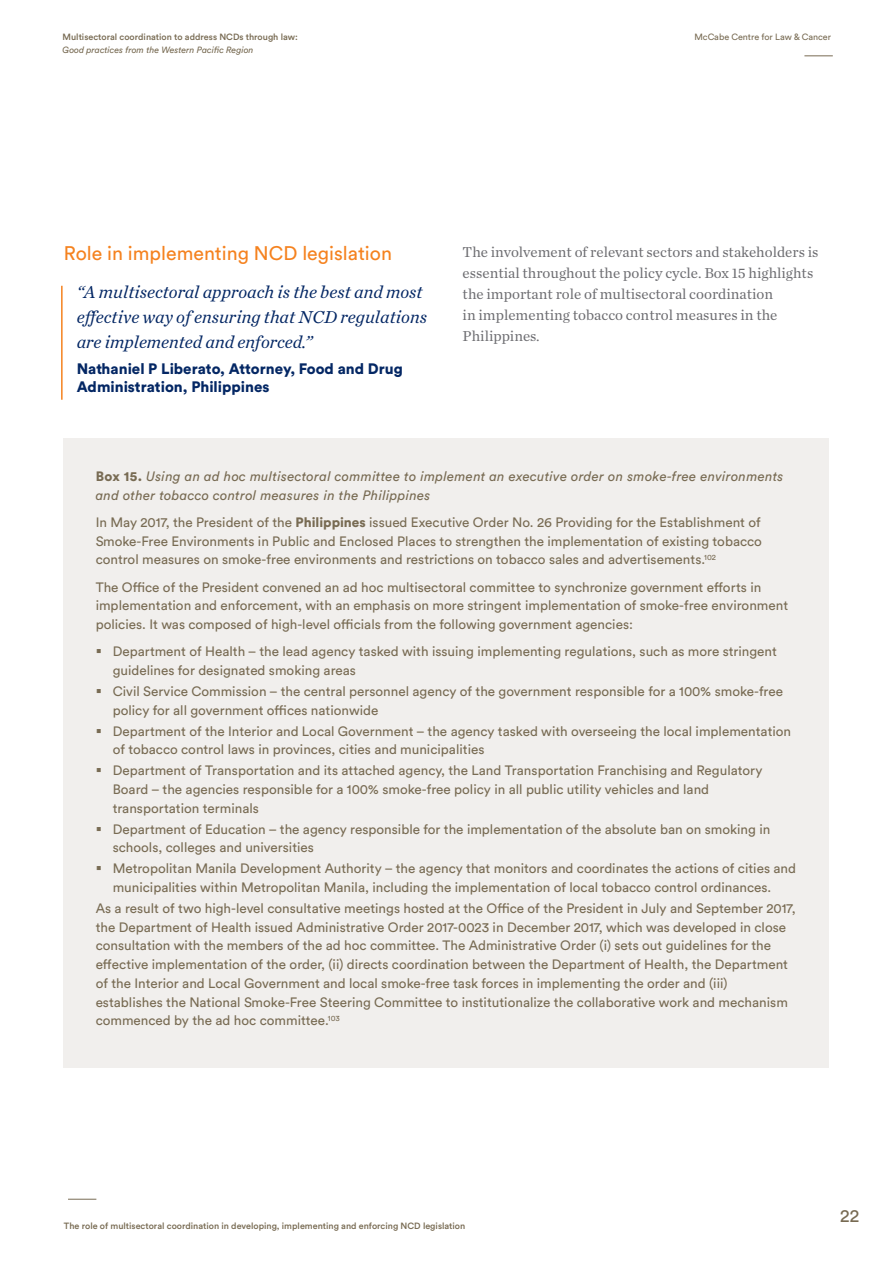
<style>
.page{position:relative;width:893px;height:1263px;background:#fff}
.page>*{position:absolute;margin:0;border:0;box-sizing:border-box;transform-origin:0 0}
.t1{font:19.5px "Circular Std";color:#f5821f}
.t2{font:italic 18px/25.2px "Chronicle Text G1";color:#042764}
.t3{font:18px "Circular Std";color:#786b53}
.t4{font:15px/21px "Chronicle Text G1";color:#6d6d71}
.t5{font:900 15px/18px "Circular Std";color:#042764}
.t6{font:13.5px/18.8px "Circular Std";color:#786b53}
.t7{font:italic 13.5px/18.8px "Circular Std";letter-spacing:.02em;color:#786b53}
.t8{font:500 9px "Circular Std";color:#786b53}
.t9{font:italic 9px "Circular Std";color:#786b53}
.t10{font:9px "Circular Std";color:#786b53}
.s1{font-weight:900;font-style:normal}
.s2{font-weight:900}
</style>
<div class="page">
<hr style="left:61px;top:286px;width:2px;height:114px;background:#f5821f">
<svg style="left:68px;top:1199px;width:28px;height:1px"></svg>
<svg style="left:804px;top:55px;width:29px;height:1px"></svg>
<div style="left:64px;top:438px;width:765px;height:629px;background:#f1efed"></div>
<p class="t8" style="left:63px;top:31px;width:237px">Multisectoral coordination to address NCDs through law:</p>
<p class="t10" style="left:694px;top:31px;width:138px">McCabe Centre for Law &amp; Cancer</p>
<p class="t9" style="left:63px;top:45px;width:193px">Good practices from the Western Pacific Region</p>
<h1 class="t1" style="left:64px;top:242px;width:330px">Role in implementing NCD legislation</h1>
<h2 class="t2" style="left:77px;top:278px;width:352px">“A multisectoral approach is the best and most effective way of ensuring that NCD regulations are implemented and enforced.”</h2>
<p class="t5" style="left:77px;top:360px;width:328px">Nathaniel P Liberato, Attorney, Food and Drug<br>Administration, Philippines</p>
<p class="t4" style="left:463px;top:240px;width:357px">The involvement of relevant sectors and stakeholders is essential throughout the policy cycle. Box 15 highlights the important role of multisectoral coordination<br>in implementing tobacco control measures in the Philippines.</p>
<p class="t7" style="left:96px;top:466px;width:689px"><span class="s1">Box 15.</span> Using an ad hoc multisectoral committee to implement an executive order on smoke-free environments and other tobacco control measures in the Philippines</p>
<p class="t6" style="left:96px;top:512px;width:668px;text-align:justify">In May 2017, the President of the <span class="s2">Philippines</span> issued Executive Order No. 26 Providing for the Establishment of Smoke-Free Environments in Public and Enclosed Places to strengthen the implementation of existing tobacco control measures on smoke-free environments and restrictions on tobacco sales and advertisements.<sup>102</sup></p>
<p class="t6" style="left:96px;top:577px;width:694px">The Office of the President convened an ad hoc multisectoral committee to synchronize government efforts in implementation and enforcement, with an emphasis on more stringent implementation of smoke-free environment policies. It was composed of high-level officials from the following government agencies:</p>
<p class="t6" style="left:113px;top:642px;width:666px;text-indent:-17px">▪ Department of Health – the lead agency tasked with issuing implementing regulations, such as more stringent guidelines for designated smoking areas</p>
<p class="t6" style="left:113px;top:682px;width:672px;text-indent:-17px">▪ Civil Service Commission – the central personnel agency of the government responsible for a 100% smoke-free policy for all government offices nationwide</p>
<p class="t6" style="left:113px;top:721px;width:680px;text-indent:-17px">▪ Department of the Interior and Local Government – the agency tasked with overseeing the local implementation of tobacco control laws in provinces, cities and municipalities</p>
<p class="t6" style="left:113px;top:761px;width:651px;text-indent:-17px">▪ Department of Transportation and its attached agency, the Land Transportation Franchising and Regulatory<br>Board – the agencies responsible for a 100% smoke-free policy in all public utility vehicles and land transportation terminals</p>
<p class="t6" style="left:113px;top:819px;width:659px;text-indent:-17px">▪ Department of Education – the agency responsible for the implementation of the absolute ban on smoking in schools, colleges and universities</p>
<p class="t6" style="left:96px;top:859px;width:702px;text-align:center">▪ Metropolitan Manila Development Authority – the agency that monitors and coordinates the actions of cities and municipalities within Metropolitan Manila, including the implementation of local tobacco control ordinances.</p>
<p class="t6" style="left:96px;top:898px;width:701px">As a result of two high-level consultative meetings hosted at the Office of the President in July and September 2017, the Department of Health issued Administrative Order 2017-0023 in December 2017, which was developed in close consultation with the members of the ad hoc committee. The Administrative Order (i) sets out guidelines for the effective implementation of the order, (ii) directs coordination between the Department of Health, the Department of the Interior and Local Government and local smoke-free task forces in implementing the order and (iii) establishes the National Smoke-Free Steering Committee to institutionalize the collaborative work and mechanism commenced by the ad hoc committee.<sup>103</sup></p>
<p class="t8" style="left:64px;top:1220px;width:403px">The role of multisectoral coordination in developing, implementing and enforcing NCD legislation</p>
<h2 class="t3" style="left:840px;top:1204px;width:21px">22</h2>
</div>
